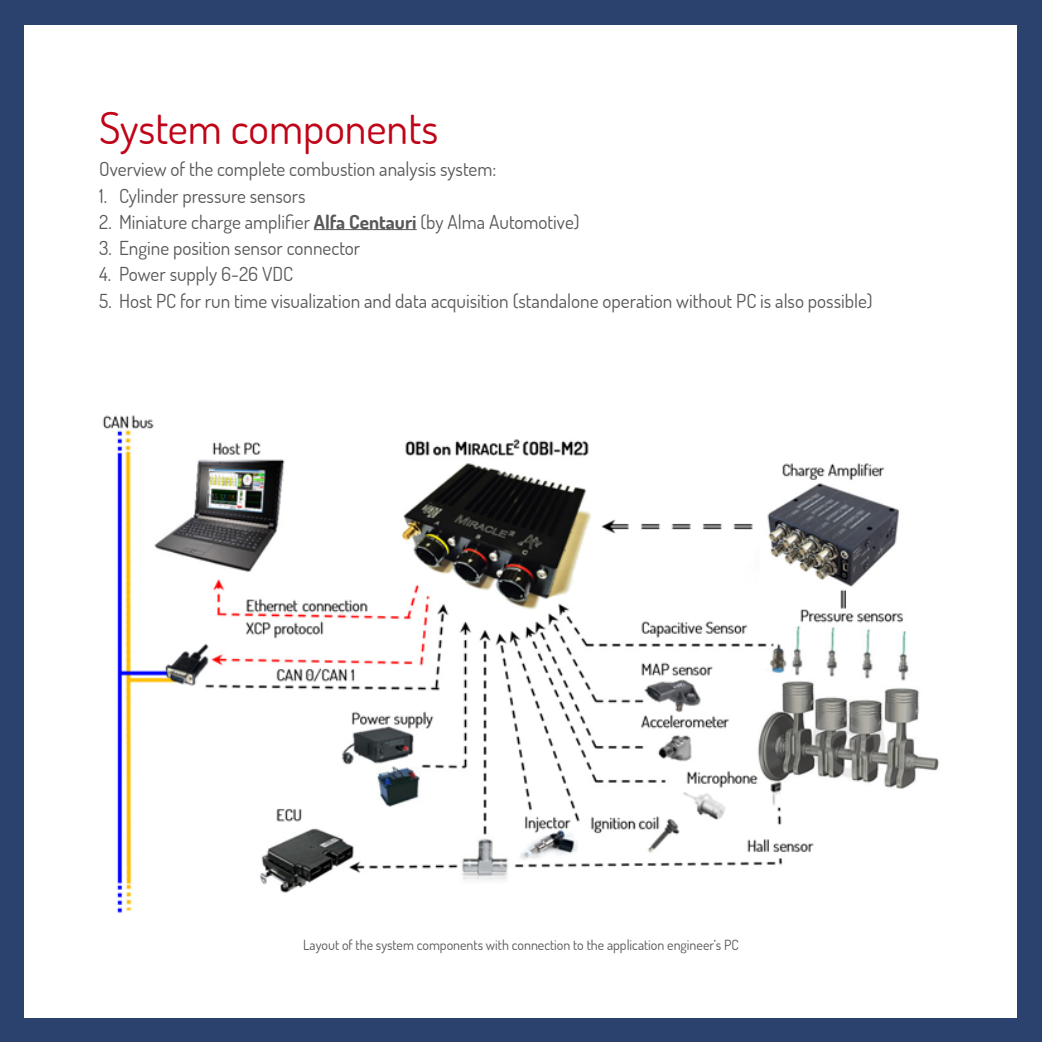
<style>
.page{position:relative;width:1042px;height:1042px;background:#2c426e}
.page>*{position:absolute;margin:0;border:0;box-sizing:border-box;transform-origin:0 0}
.t1{font:43.75px "Dosis";color:#c00418}
.t2{font:19.25px "Dosis";color:#58585a}
.t3{font:14px "Dosis";color:#58585a}
.s1{font-weight:700}
</style>
<div class="page">
<div style="left:25px;top:25px;width:992px;height:992px;background:#fff"></div>
<hr style="left:314px;top:229px;width:103px;height:1px;background:#58585a">
<img style="left:102px;top:415px;width:837px;height:498px">
<h1 class="t1" style="left:99px;top:99px;width:340px">System components</h1>
<p class="t2" style="left:99px;top:157px;width:398px">Overview of the complete combustion analysis system:</p>
<p class="t2" style="left:99px;top:183px;width:208px">1. Cylinder pressure sensors</p>
<p class="t2" style="left:99px;top:209px;width:482px">2. Miniature charge amplifier <span class="s1">Alfa Centauri</span> (by Alma Automotive)</p>
<p class="t2" style="left:99px;top:235px;width:262px">3. Engine position sensor connector</p>
<p class="t2" style="left:99px;top:262px;width:195px">4. Power supply 6-26 VDC</p>
<p class="t2" style="left:99px;top:288px;width:775px">5. Host PC for run time visualization and data acquisition (standalone operation without PC is also possible)</p>
<p class="t3" style="left:303px;top:936px;width:437px">Layout of the system components with connection to the application engineer’s PC</p>
</div>
